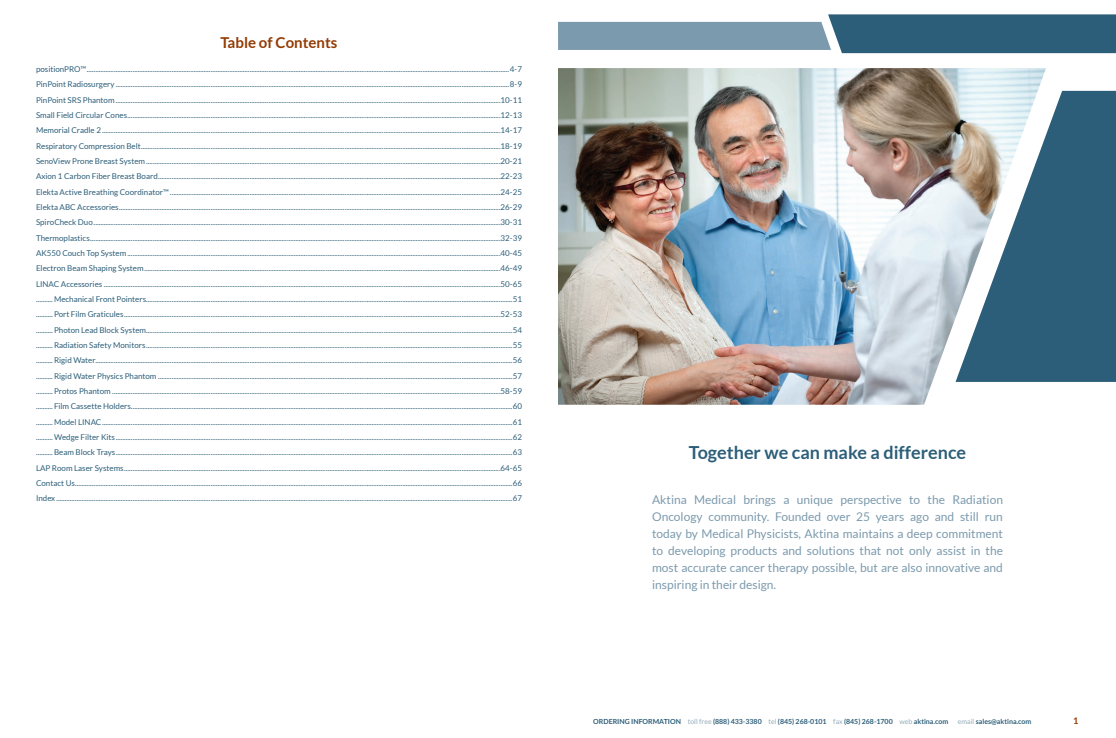
<style>
.page{position:relative;width:1116px;height:738px;background:#fff}
.page>*{position:absolute;margin:0;border:0;box-sizing:border-box;transform-origin:0 0}
.Section_Header{font:700 18px "Lato";color:#2c5e79}
.t1{font:700 15px "Lato";color:#933b03}
.Intro_body_copy{font:12px/17px "Lato";color:#7c9aad;text-align:justify}
.t2{font:700 9.1px "Lato";color:#933b03}
.Text{font:8px "Lato";color:#2c5e79}
.t3{font:700 7px "Lato";color:#2c5e79}
.s1{font-weight:400;color:#94abba}
</style>
<div class="page">
<svg style="left:558px;top:14px;width:558px;height:39px;background:#688b9f"></svg>
<img style="left:558px;top:68px;width:488px;height:337px">
<svg style="left:956px;top:91px;width:160px;height:291px;background:#67899a"></svg>
<p class="t1" style="left:221px;top:34px;width:118px">Table of Contents</p>
<p class="Text" style="left:36px;top:65px;width:488px">positionPRO™.........................................................................................................................................................................................................................................................4-7</p>
<p class="Text" style="left:36px;top:80px;width:488px">PinPoint Radiosurgery ........................................................................................................................................................................................................................................8-9</p>
<p class="Text" style="left:36px;top:95px;width:488px">PinPoint SRS Phantom...................................................................................................................................................................................................................................10-11</p>
<p class="Text" style="left:36px;top:111px;width:488px">Small Field Circular Cones............................................................................................................................................................................................................................12-13</p>
<p class="Text" style="left:36px;top:126px;width:488px">Memorial Cradle 2...........................................................................................................................................................................................................................................14-17</p>
<p class="Text" style="left:36px;top:141px;width:488px">Respiratory Compression Belt....................................................................................................................................................................................................................18-19</p>
<p class="Text" style="left:36px;top:157px;width:488px">SenoView Prone Breast System.................................................................................................................................................................................................................20-21</p>
<p class="Text" style="left:36px;top:172px;width:488px">Axion 1 Carbon Fiber Breast Board..........................................................................................................................................................................................................22-23</p>
<p class="Text" style="left:36px;top:187px;width:488px">Elekta Active Breathing Coordinator™...................................................................................................................................................................................................24-25</p>
<p class="Text" style="left:36px;top:203px;width:488px">Elekta ABC Accessories.................................................................................................................................................................................................................................26-29</p>
<p class="Text" style="left:36px;top:218px;width:488px">SpiroCheck Duo................................................................................................................................................................................................................................................30-31</p>
<p class="Text" style="left:36px;top:233px;width:488px">Thermoplastics..................................................................................................................................................................................................................................................32-39</p>
<p class="Text" style="left:36px;top:249px;width:488px">AK550 Couch Top System ............................................................................................................................................................................................................................40-45</p>
<p class="Text" style="left:36px;top:264px;width:488px">Electron Beam Shaping System..................................................................................................................................................................................................................46-49</p>
<p class="Text" style="left:36px;top:279px;width:488px">LINAC Accessories ..........................................................................................................................................................................................................................................50-65</p>
<p class="Text" style="left:36px;top:295px;width:488px">..........Mechanical Front Pointers........................................................................................................................................................................................................................51</p>
<p class="Text" style="left:36px;top:310px;width:488px">..........Port Film Graticules..............................................................................................................................................................................................................................52-53</p>
<p class="Text" style="left:36px;top:325px;width:488px">..........Photon Lead Block System........................................................................................................................................................................................................................54</p>
<p class="Text" style="left:36px;top:341px;width:488px">..........Radiation Safety Monitors........................................................................................................................................................................................................................55</p>
<p class="Text" style="left:36px;top:356px;width:488px">..........Rigid Water......................................................................................................................................................................................................................................................56</p>
<p class="Text" style="left:36px;top:371px;width:488px">..........Rigid Water Physics Phantom .................................................................................................................................................................................................................57</p>
<p class="Text" style="left:36px;top:387px;width:488px">..........Protos Phantom .....................................................................................................................................................................................................................................58-59</p>
<p class="Text" style="left:36px;top:402px;width:488px">..........Film Cassette Holders.................................................................................................................................................................................................................................60</p>
<p class="Text" style="left:36px;top:417px;width:488px">..........Model LINAC..................................................................................................................................................................................................................................................61</p>
<p class="Text" style="left:36px;top:433px;width:488px">..........Wedge Filter Kits..........................................................................................................................................................................................................................................62</p>
<p class="Text" style="left:36px;top:448px;width:488px">..........Beam Block Trays..........................................................................................................................................................................................................................................63</p>
<p class="Text" style="left:36px;top:463px;width:488px">LAP Room Laser Systems..............................................................................................................................................................................................................................64-65</p>
<p class="Text" style="left:36px;top:479px;width:488px">Contact Us..................................................................................................................................................................................................................................................................66</p>
<p class="Text" style="left:36px;top:494px;width:488px">Index.............................................................................................................................................................................................................................................................................67</p>
<p class="Intro_body_copy" style="left:652px;top:491px;width:352px">Aktina Medical brings a unique perspective to the Radiation Oncology community. Founded over 25 years ago and still run today by Medical Physicists, Aktina maintains a deep commitment to developing products and solutions that not only assist in the most accurate cancer therapy possible, but are also innovative and inspiring in their design.</p>
<p class="Section_Header" style="left:689px;top:442px;width:279px">Together we can make a difference</p>
<p class="t3" style="left:593px;top:717px;width:357px">ORDERING INFORMATION <span class="s1">toll free</span> (888) 433-3380 <span class="s1">tel</span> (845) 268-0101 <span class="s1">fax</span> (845) 268-1700 <span class="s1">web</span> aktina.com</p>
<p class="t3" style="left:958px;top:717px;width:75px"><span class="s1">email</span> sales@aktina.com</p>
<p class="t2" style="left:1073px;top:716px;width:7px">1</p>
</div>
